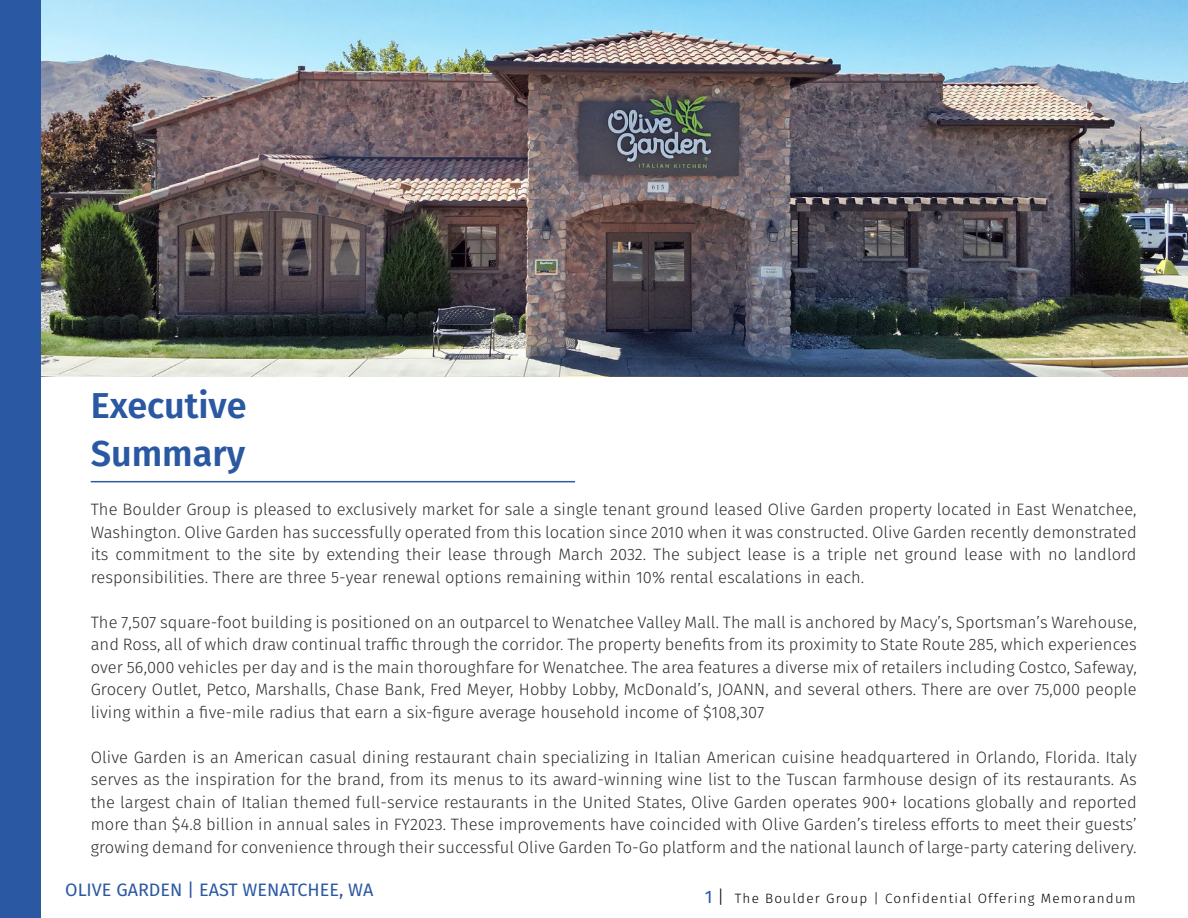
<style>
.page{position:relative;width:1188px;height:918px;background:#fff}
.page>*{position:absolute;margin:0;border:0;box-sizing:border-box;transform-origin:0 0}
.t1{font:600 36px/48px "Fira Sans";color:#2b58a2}
.t2{font:18px "Fira Sans";color:#2b58a2}
.t3{font:300 16.5px/22.5px "Fira Sans";letter-spacing:.005em;color:#2e2e2f;text-align:justify}
.t4{font:300 13.5px "Fira Sans";letter-spacing:.09em;color:#000}
.s1{font-weight:400;font-size:18px;color:#2b58a2}
.s2{font-size:18px}
</style>
<div class="page">
<hr style="left:91px;top:481px;width:484px;height:1px;background:#2b58a2">
<img style="left:41px;top:0;width:1147px;height:376px">
<div style="left:0;top:0;width:41px;height:918px;background:#2b58a2"></div>
<h1 class="t1" style="left:91px;top:379px;width:157px">Executive<br>Summary</h1>
<p class="t3" style="left:91px;top:498px;width:1048px">The Boulder Group is pleased to exclusively market for sale a single tenant ground leased Olive Garden property located in East Wenatchee, Washington. Olive Garden has successfully operated from this location since 2010 when it was constructed. Olive Garden recently demonstrated its commitment to the site by extending their lease through March 2032. The subject lease is a triple net ground lease with no landlord responsibilities. There are three 5-year renewal options remaining within 10% rental escalations in each.</p>
<p class="t3" style="left:91px;top:611px;width:1048px">The 7,507 square-foot building is positioned on an outparcel to Wenatchee Valley Mall. The mall is anchored by Macy’s, Sportsman’s Warehouse, and Ross, all of which draw continual traffic through the corridor. The property benefits from its proximity to State Route 285, which experiences over 56,000 vehicles per day and is the main thoroughfare for Wenatchee. The area features a diverse mix of retailers including Costco, Safeway, Grocery Outlet, Petco, Marshalls, Chase Bank, Fred Meyer, Hobby Lobby, McDonald’s, JOANN, and several others. There are over 75,000 people living within a five-mile radius that earn a six-figure average household income of $108,307</p>
<p class="t3" style="left:91px;top:746px;width:1048px">Olive Garden is an American casual dining restaurant chain specializing in Italian American cuisine headquartered in Orlando, Florida. Italy serves as the inspiration for the brand, from its menus to its award-winning wine list to the Tuscan farmhouse design of its restaurants. As the largest chain of Italian themed full-service restaurants in the United States, Olive Garden operates 900+ locations globally and reported more than $4.8 billion in annual sales in FY2023. These improvements have coincided with Olive Garden’s tireless efforts to meet their guests’ growing demand for convenience through their successful Olive Garden To-Go platform and the national launch of large-party catering delivery.</p>
<p class="t4" style="left:705px;top:888px;width:432px"><span class="s1">1</span> <span class="s2">|</span> The Boulder Group | Confidential Offering Memorandum</p>
<p class="t2" style="left:65px;top:876px;width:310px">OLIVE GARDEN | EAST WENATCHEE, WA</p>
</div>
